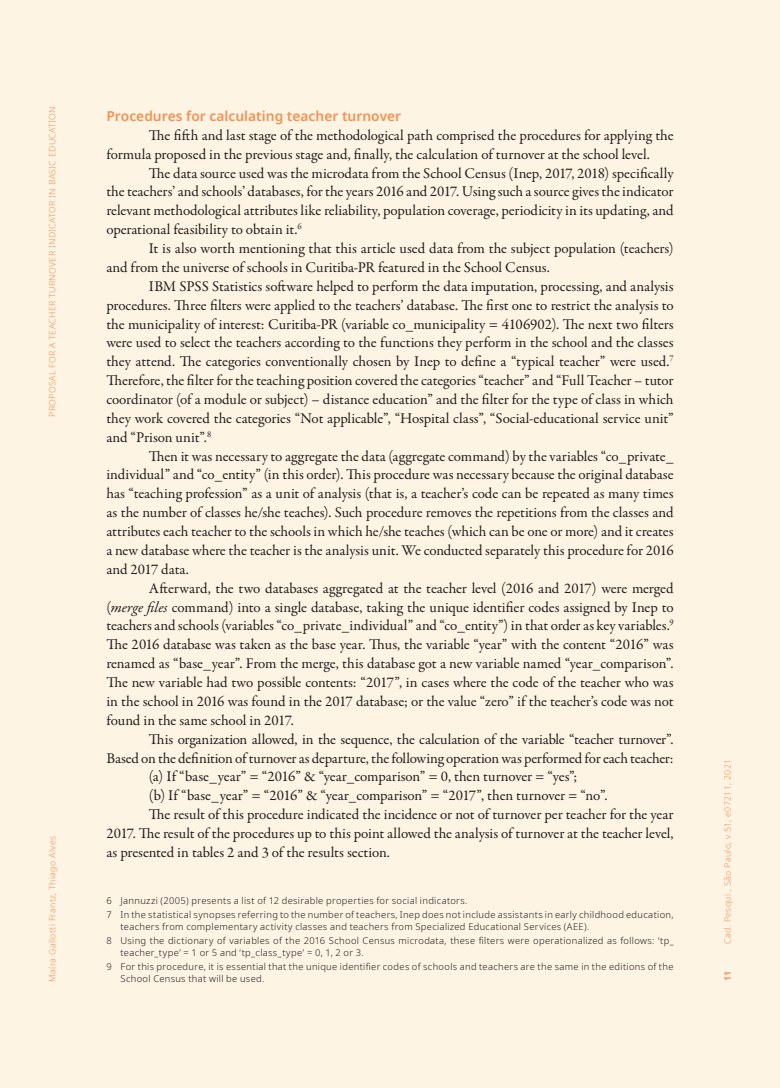
<style>
.page{position:relative;width:780px;height:1088px;background:#fef4e4}
.page>*{position:absolute;margin:0;border:0;box-sizing:border-box;transform-origin:0 0}
.Texto_INGLES{font:15px/18.9px "Garamond Premr Pro";letter-spacing:-.005em;color:#231f20;text-align:justify}
.subtitulo_2{font:600 13.75px "Noto Sans";color:#f7975c}
.nota_rodapé{font:300 9.38px/11.2px "Noto Sans";letter-spacing:.035em;color:#231f20}
.t1{font:300 8.75px "Noto Sans";letter-spacing:.04em;color:#f7975c}
.t2{font:700 8.75px "Noto Sans";color:#f7975c}
.s1{font-style:italic}
</style>
<div class="page">
<p class="t1" style="left:46px;top:417px;width:312px;rotate:-90deg">PROPOSAL FOR A TEACHER TURNOVER INDICATOR IN BASIC EDUCATION</p>
<p class="t1" style="left:46px;top:981px;width:147px;rotate:-90deg">Maíra Gallotti Frantz, Thiago Alves</p>
<p class="subtitulo_2" style="left:106px;top:106px;width:296px">Procedures for calculating teacher turnover</p>
<p class="Texto_INGLES" style="left:106px;top:126px;width:568px;text-indent:43px">The fifth and last stage of the methodological path comprised the procedures for applying the formula proposed in the previous stage and, finally, the calculation of turnover at the school level.</p>
<p class="Texto_INGLES" style="left:106px;top:164px;width:568px;text-indent:43px">The data source used was the microdata from the School Census (Inep, 2017, 2018) specifically the teachers’ and schools’ databases, for the years 2016 and 2017. Using such a source gives the indicator relevant methodological attributes like reliability, population coverage, periodicity in its updating, and operational feasibility to obtain it.<sup>6</sup></p>
<p class="Texto_INGLES" style="left:106px;top:239px;width:568px;text-indent:43px">It is also worth mentioning that this article used data from the subject population (teachers) and from the universe of schools in Curitiba-PR featured in the School Census.</p>
<p class="Texto_INGLES" style="left:106px;top:277px;width:568px;text-indent:43px">IBM SPSS Statistics software helped to perform the data imputation, processing, and analysis procedures. Three filters were applied to the teachers’ database. The first one to restrict the analysis to the municipality of interest: Curitiba-PR (variable co_municipality = 4106902). The next two filters were used to select the teachers according to the functions they perform in the school and the classes they attend. The categories conventionally chosen by Inep to define a “typical teacher” were used.<sup>7<br></sup>Therefore, the filter for the teaching position covered the categories “teacher” and “Full Teacher – tutor coordinator (of a module or subject) – distance education” and the filter for the type of class in which they work covered the categories “Not applicable”, “Hospital class”, “Social-educational service unit” and “Prison unit”.<sup>8</sup></p>
<p class="Texto_INGLES" style="left:106px;top:447px;width:569px;text-indent:43px">Then it was necessary to aggregate the data (aggregate command) by the variables “co_private_ individual” and “co_entity” (in this order). This procedure was necessary because the original database has “teaching profession” as a unit of analysis (that is, a teacher’s code can be repeated as many times as the number of classes he/she teaches). Such procedure removes the repetitions from the classes and attributes each teacher to the schools in which he/she teaches (which can be one or more) and it creates a new database where the teacher is the analysis unit. We conducted separately this procedure for 2016 and 2017 data.</p>
<p class="Texto_INGLES" style="left:106px;top:579px;width:568px;text-indent:43px">Afterward, the two databases aggregated at the teacher level (2016 and 2017) were merged (<span class="s1">merge files</span> command) into a single database, taking the unique identifier codes assigned by Inep to teachers and schools (variables “co_private_individual” and “co_entity”) in that order as key variables.<sup>9<br></sup>The 2016 database was taken as the base year. Thus, the variable “year” with the content “2016” was renamed as “base_year”. From the merge, this database got a new variable named “year_comparison”.<br>The new variable had two possible contents: “2017”, in cases where the code of the teacher who was in the school in 2016 was found in the 2017 database; or the value “zero” if the teacher’s code was not found in the same school in 2017.</p>
<p class="Texto_INGLES" style="left:106px;top:730px;width:568px;text-align:right">This organization allowed, in the sequence, the calculation of the variable “teacher turnover”.<br>Based on the definition of turnover as departure, the following operation was performed for each teacher:</p>
<p class="Texto_INGLES" style="left:149px;top:767px;width:430px">(a) If “base_year” = “2016” &amp; “year_comparison” = 0, then turnover = “yes”;</p>
<p class="Texto_INGLES" style="left:149px;top:786px;width:460px">(b) If “base_year” = “2016” &amp; “year_comparison” = “2017”, then turnover = “no”.</p>
<p class="Texto_INGLES" style="left:106px;top:805px;width:568px;text-indent:43px">The result of this procedure indicated the incidence or not of turnover per teacher for the year 2017. The result of the procedures up to this point allowed the analysis of turnover at the teacher level, as presented in tables 2 and 3 of the results section.</p>
<p class="nota_rodapé" style="left:106px;top:895px;width:362px">6 Jannuzzi (2005) presents a list of 12 desirable properties for social indicators.</p>
<p class="nota_rodapé" style="left:120px;top:909px;width:554px;text-indent:-14px">7 In the statistical synopses referring to the number of teachers, Inep does not include assistants in early childhood education, teachers from complementary activity classes and teachers from Specialized Educational Services (AEE).</p>
<p class="nota_rodapé" style="left:120px;top:935px;width:554px;text-indent:-14px">8 Using the dictionary of variables of the 2016 School Census microdata, these filters were operationalized as follows: ‘tp_ teacher_type’ = 1 or 5 and ‘tp_class_type’ = 0, 1, 2 or 3.</p>
<p class="nota_rodapé" style="left:120px;top:961px;width:554px;text-indent:-14px">9 For this procedure, it is essential that the unique identifier codes of schools and teachers are the same in the editions of the<br>School Census that will be used.</p>
<p class="t1" style="left:721px;top:944px;width:187px;rotate:-90deg">Cad. Pesqui., São Paulo, v.51, e07211, 2021</p>
<p class="t2" style="left:721px;top:981px;width:12px;rotate:-90deg">11</p>
</div>
